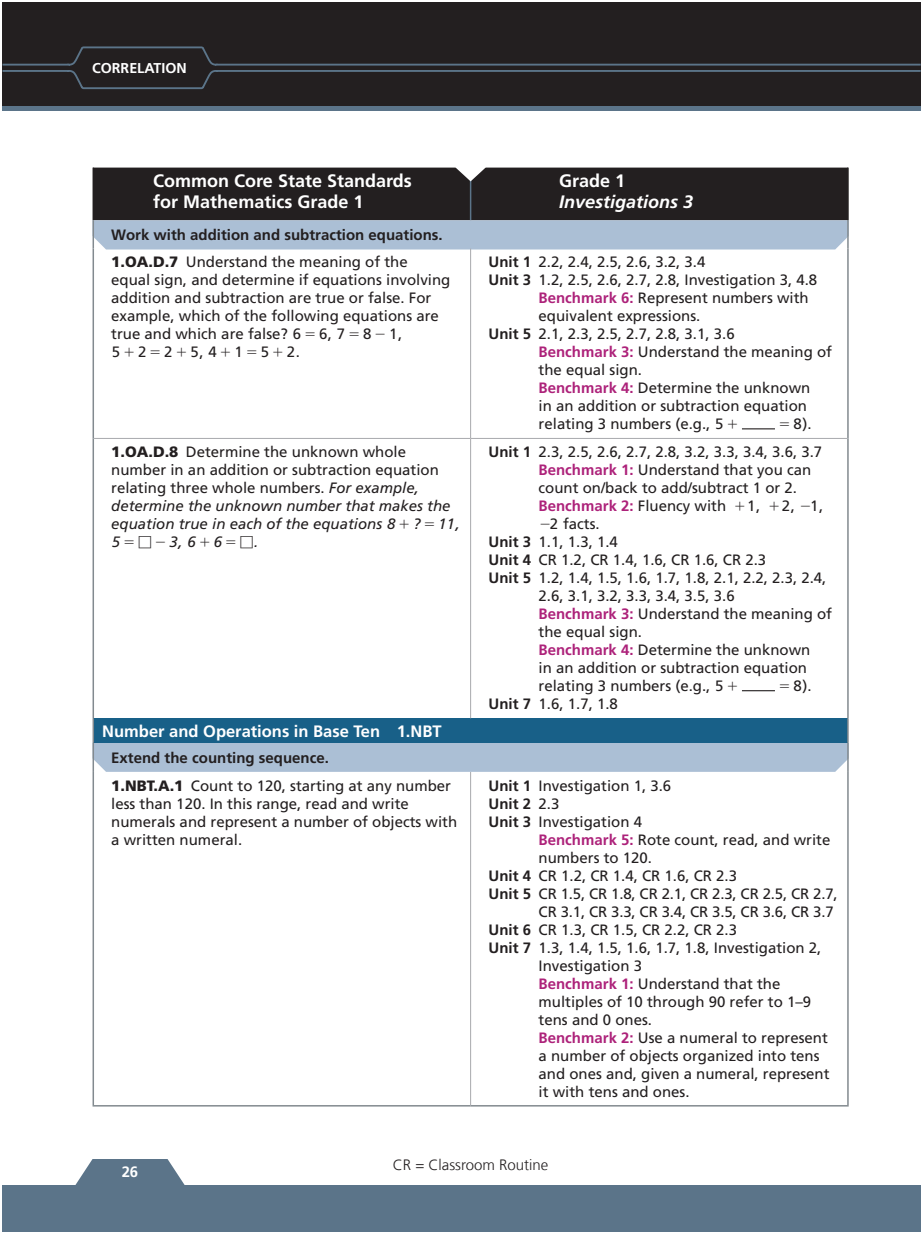
<style>
.page{position:relative;width:924px;height:1234px;background:#fff}
.page>*{position:absolute;margin:0;border:0;box-sizing:border-box;transform-origin:0 0}
.t1{font:700 18px/21px "Frutiger LT Com";color:#fff}
.t2{font:italic 700 18px "Frutiger LT Com";color:#fff}
.t3{font:700 16.5px "Frutiger LT Com";color:#fff}
.t4{font:15px/18px "Frutiger LT Com";color:#231f20}
.t5{font:italic 15px/18px "Frutiger LT Com";color:#231f20}
.t6{font:700 15px/27.8px "Frutiger LT Com";color:#231f20}
.t7{font:300 15px "Frutiger LT Com";color:#231f20}
.t8{font:700 15px "Frutiger LT Com";color:#fff}
.t9{font:700 14.25px "Frutiger LT Com";color:#fff}
.s1{font-weight:900}
.s2{font-weight:400}
.s3{font-family:"Pearson MATHPRO02"}
.s4{font-weight:700}
.s5{font-weight:700;color:#ad227a}
.s6{font-weight:900;font-style:normal}
.s7{font-style:normal}
.s8{font-family:"Pearson MATHPRO02";font-style:normal}
</style>
<div class="page">
<div style="left:3px;top:3px;width:918px;height:108px;background:#5b7489"></div>
<div style="left:3px;top:3px;width:918px;height:103px;background:#231f20"></div>
<div style="left:3px;top:1185px;width:918px;height:46px;background:#5b7489"></div>
<svg style="left:75px;top:1159px;width:110px;height:26px"></svg>
<svg style="left:3px;top:46px;width:918px;height:44px"></svg>
<hr style="left:470px;top:249px;width:1px;height:189px;background:#a8a9ad">
<hr style="left:470px;top:439px;width:1px;height:279px;background:#a8a9ad">
<hr style="left:470px;top:772px;width:1px;height:333px;background:#a8a9ad">
<hr style="left:93px;top:249px;width:1px;height:189px;background:#828a8f">
<hr style="left:93px;top:438px;width:1px;height:280px;background:#828a8f">
<hr style="left:93px;top:772px;width:1px;height:333px;background:#828a8f">
<svg style="left:93px;top:718px;width:754px;height:54px;background:#6793b1"></svg>
<hr style="left:93px;top:742px;width:1px;height:30px;background:#828a8f">
<hr style="left:847px;top:718px;width:2px;height:24px;background:#828a8f">
<hr style="left:847px;top:742px;width:2px;height:30px;background:#828a8f">
<hr style="left:847px;top:249px;width:2px;height:189px;background:#828a8f">
<hr style="left:847px;top:438px;width:2px;height:280px;background:#828a8f">
<hr style="left:847px;top:772px;width:2px;height:333px;background:#828a8f">
<hr style="left:94px;top:438px;width:377px;height:1px;background:#a8a9ad">
<hr style="left:471px;top:438px;width:376px;height:1px;background:#a8a9ad">
<hr style="left:93px;top:1105px;width:378px;height:1px;background:#828a8f">
<hr style="left:471px;top:1105px;width:378px;height:1px;background:#828a8f">
<hr style="left:742px;top:428px;width:33px;height:1px;background:#231f20">
<hr style="left:742px;top:690px;width:33px;height:1px;background:#231f20">
<svg style="left:93px;top:167px;width:756px;height:82px;background:#555a62"></svg>
<p class="t9" style="left:92px;top:59px;width:96px">CORRELATION</p>
<p class="t1" style="left:153px;top:170px;width:260px">Common Core State Standards for Mathematics Grade 1</p>
<p class="t1" style="left:559px;top:170px;width:68px">Grade 1</p>
<p class="t2" style="left:559px;top:191px;width:136px">Investigations 3</p>
<p class="t6" style="left:111px;top:220px;width:333px">Work with addition and subtraction equations.<br><span class="s1">1.OA.D.7</span> <span class="s2">Understand the meaning of the</span></p>
<p class="t4" style="left:111px;top:271px;width:340px">equal sign, and determine if equations involving addition and subtraction are true or false. For example, which of the following equations are true and which are false? 6 <span class="s3">=</span> 6, 7 <span class="s3">=</span> 8 <span class="s3">-</span> 1, 5<span class="s3">+</span>2<span class="s3">=</span>2<span class="s3">+</span>5, 4<span class="s3">+</span>1<span class="s3">=</span>5<span class="s3">+</span>2.</p>
<p class="t4" style="left:489px;top:253px;width:218px"><span class="s4">Unit 1</span> 2.2, 2.4, 2.5, 2.6, 3.2, 3.4</p>
<p class="t4" style="left:489px;top:271px;width:330px"><span class="s4">Unit 3</span> 1.2, 2.5, 2.6, 2.7, 2.8, Investigation 3, 4.8</p>
<p class="t4" style="left:539px;top:289px;width:272px"><span class="s5">Benchmark 6:</span> Represent numbers with</p>
<p class="t4" style="left:539px;top:307px;width:163px">equivalent expressions.</p>
<p class="t4" style="left:489px;top:325px;width:247px"><span class="s4">Unit 5</span> 2.1, 2.3, 2.5, 2.7, 2.8, 3.1, 3.6</p>
<p class="t4" style="left:539px;top:343px;width:295px"><span class="s5">Benchmark 3:</span> Understand the meaning of</p>
<p class="t4" style="left:539px;top:361px;width:105px">the equal sign.</p>
<p class="t4" style="left:539px;top:379px;width:273px"><span class="s5">Benchmark 4:</span> Determine the unknown</p>
<p class="t4" style="left:539px;top:397px;width:270px">in an addition or subtraction equation</p>
<p class="t4" style="left:539px;top:415px;width:200px">relating 3 numbers (e.g., 5 <span class="s3">+</span></p>
<p class="t4" style="left:780px;top:415px;width:33px"><span class="s3">=</span> 8).</p>
<p class="t5" style="left:111px;top:443px;width:350px"><span class="s6">1.OA.D.8</span> <span class="s7">Determine the unknown whole number in an addition or subtraction equation relating three whole numbers.</span> For example, determine the unknown number that makes the equation true in each of the equations 8 <span class="s8">+</span> ? <span class="s8">=</span> 11, 5<span class="s8">=</span>□<span class="s8">-</span>3, 6<span class="s8">+</span>6<span class="s8">=</span>□.</p>
<p class="t4" style="left:489px;top:443px;width:335px"><span class="s4">Unit 1</span> 2.3, 2.5, 2.6, 2.7, 2.8, 3.2, 3.3, 3.4, 3.6, 3.7</p>
<p class="t4" style="left:539px;top:461px;width:274px"><span class="s5">Benchmark 1:</span> Understand that you can</p>
<p class="t4" style="left:539px;top:479px;width:260px">count on/back to add/subtract 1 or 2.</p>
<p class="t4" style="left:539px;top:497px;width:286px"><span class="s5">Benchmark 2:</span> Fluency with <span class="s3">+</span> 1, <span class="s3">+</span> 2, <span class="s3">-</span>1,</p>
<p class="t4" style="left:541px;top:515px;width:61px"><span class="s3">-</span>2 facts.</p>
<p class="t4" style="left:489px;top:533px;width:131px"><span class="s4">Unit 3</span> 1.1, 1.3, 1.4</p>
<p class="t4" style="left:489px;top:551px;width:279px"><span class="s4">Unit 4</span> CR 1.2, CR 1.4, 1.6, CR 1.6, CR 2.3</p>
<p class="t4" style="left:489px;top:569px;width:339px"><span class="s4">Unit 5</span> 1.2, 1.4, 1.5, 1.6, 1.7, 1.8, 2.1, 2.2, 2.3, 2.4,</p>
<p class="t4" style="left:539px;top:587px;width:197px">2.6, 3.1, 3.2, 3.3, 3.4, 3.5, 3.6</p>
<p class="t4" style="left:539px;top:605px;width:295px"><span class="s5">Benchmark 3:</span> Understand the meaning of</p>
<p class="t4" style="left:539px;top:623px;width:105px">the equal sign.</p>
<p class="t4" style="left:539px;top:641px;width:273px"><span class="s5">Benchmark 4:</span> Determine the unknown</p>
<p class="t4" style="left:539px;top:659px;width:270px">in an addition or subtraction equation</p>
<p class="t4" style="left:539px;top:677px;width:200px">relating 3 numbers (e.g., 5 <span class="s3">+</span></p>
<p class="t4" style="left:780px;top:677px;width:33px"><span class="s3">=</span> 8).</p>
<p class="t4" style="left:489px;top:695px;width:131px"><span class="s4">Unit 7</span> 1.6, 1.7, 1.8</p>
<p class="t3" style="left:102px;top:721px;width:341px">Number and Operations in Base Ten 1.NBT</p>
<p class="t4" style="left:111px;top:743px;width:341px;line-height:27.8px"><span class="s4">Extend the counting sequence.<br></span><span class="s1">1.NBT.A.1</span> Count to 120, starting at any number</p>
<p class="t4" style="left:111px;top:794px;width:347px">less than 120. In this range, read and write numerals and represent a number of objects with a written numeral.</p>
<p class="t4" style="left:489px;top:776px;width:184px"><span class="s4">Unit 1</span> Investigation 1, 3.6<br><span class="s4">Unit 2</span> 2.3<br><span class="s4">Unit 3</span> Investigation 4</p>
<p class="t4" style="left:539px;top:830px;width:293px"><span class="s5">Benchmark 5:</span> Rote count, read, and write</p>
<p class="t4" style="left:539px;top:848px;width:115px">numbers to 120.</p>
<p class="t4" style="left:489px;top:866px;width:250px"><span class="s4">Unit 4</span> CR 1.2, CR 1.4, CR 1.6, CR 2.3</p>
<p class="t4" style="left:489px;top:884px;width:351px"><span class="s4">Unit 5</span> CR 1.5, CR 1.8, CR 2.1, CR 2.3, CR 2.5, CR 2.7,</p>
<p class="t4" style="left:539px;top:902px;width:297px">CR 3.1, CR 3.3, CR 3.4, CR 3.5, CR 3.6, CR 3.7</p>
<p class="t4" style="left:489px;top:920px;width:250px"><span class="s4">Unit 6</span> CR 1.3, CR 1.5, CR 2.2, CR 2.3</p>
<p class="t4" style="left:489px;top:938px;width:334px"><span class="s4">Unit 7</span> 1.3, 1.4, 1.5, 1.6, 1.7, 1.8, Investigation 2,</p>
<p class="t4" style="left:539px;top:956px;width:105px">Investigation 3</p>
<p class="t4" style="left:539px;top:974px;width:243px"><span class="s5">Benchmark 1:</span> Understand that the</p>
<p class="t4" style="left:539px;top:992px;width:274px">multiples of 10 through 90 refer to 1–9</p>
<p class="t4" style="left:539px;top:1010px;width:115px">tens and 0 ones.</p>
<p class="t4" style="left:539px;top:1028px;width:291px"><span class="s5">Benchmark 2:</span> Use a numeral to represent</p>
<p class="t4" style="left:539px;top:1046px;width:282px">a number of objects organized into tens</p>
<p class="t4" style="left:539px;top:1064px;width:292px">and ones and, given a numeral, represent</p>
<p class="t4" style="left:539px;top:1082px;width:152px">it with tens and ones.</p>
<p class="t8" style="left:122px;top:1162px;width:18px">26</p>
<p class="t7" style="left:393px;top:1155px;width:157px">CR = Classroom Routine</p>
</div>
